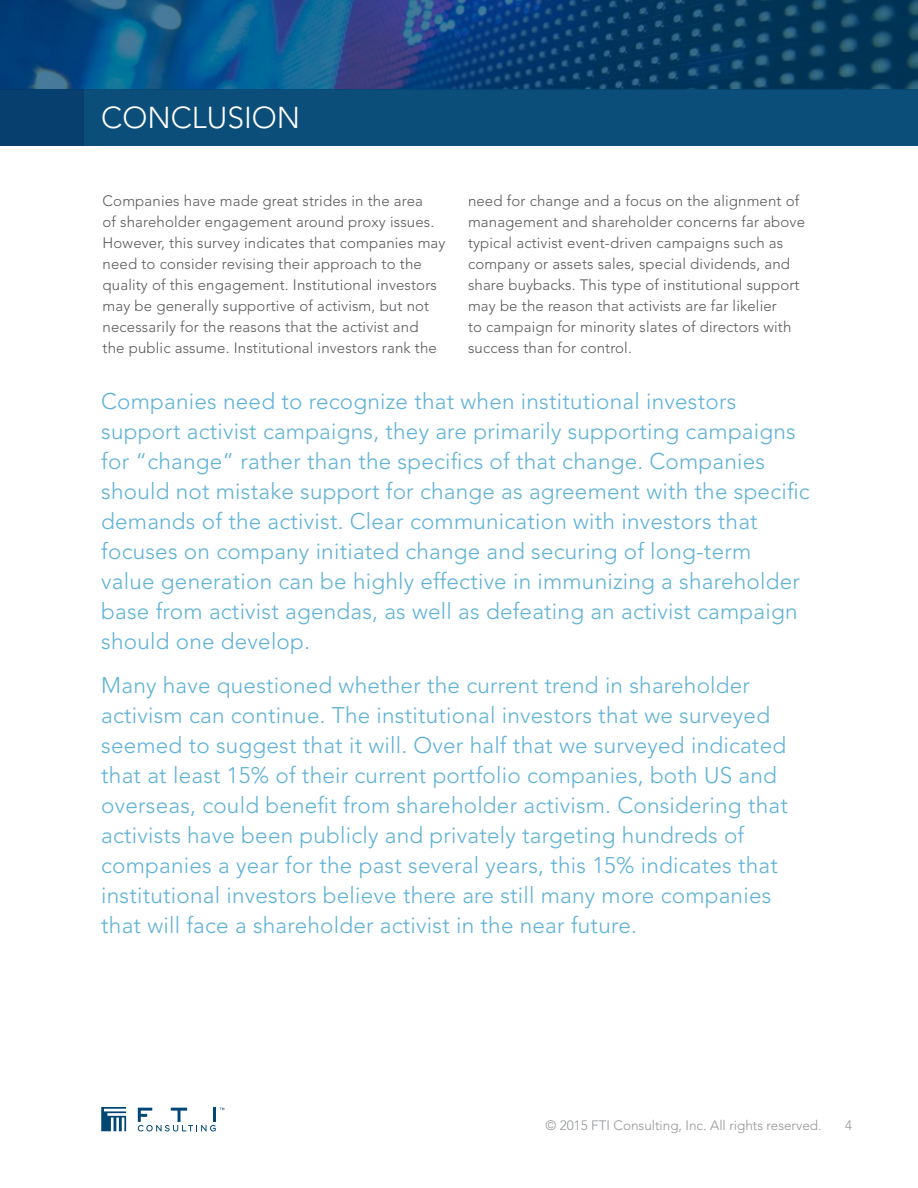
<style>
.page{position:relative;width:918px;height:1188px;background:#fff}
.page>*{position:absolute;margin:0;border:0;box-sizing:border-box;transform-origin:0 0}
.t1{font:300 30px "Avenir LT Std";color:#fff}
.t2{font:300 22.5px/30px "Avenir LT Std";letter-spacing:.01em;color:#5fb2d6}
.t3{font:300 15px/21px "Avenir LT Std";letter-spacing:.01em;color:#58595b}
.t4{font:300 13.5px "Avenir LT Std";color:#939598}
</style>
<div class="page">
<svg style="left:0;top:0;width:918px;height:89px;background:#0e4778"></svg>
<div style="left:0;top:89px;width:918px;height:56px;background:#0b4e7a"></div>
<div style="left:0;top:89px;width:83px;height:56px;background:#07406e"></div>
<svg style="left:101px;top:1107px;width:25px;height:24px"></svg>
<svg style="left:138px;top:1108px;width:86px;height:23px"></svg>
<h1 class="t1" style="left:101px;top:101px;width:200px">Conclusion</h1>
<p class="t3" style="left:103px;top:190px;width:344px">Companies have made great strides in the area<br>of shareholder engagement around proxy issues.<br>H owever, this survey indicates that companies may need to consider revising their approach to the quality of this engagement. I nstitutional investors may be generally supportive of activism, but not necessarily for the reasons that the activist and<br>the public assume. I nstitutional investors rank the</p>
<p class="t3" style="left:468px;top:190px;width:339px">need for change and a focus on the alignment of management and shareholder concerns far above typical activist event-driven campaigns such as company or assets sales, special dividends, and share buybacks. This type of institutional support may be the reason that activists are far likelier<br>to campaign for minority slates of directors with success than for control.</p>
<p class="t2" style="left:101px;top:387px;width:710px">Companies need to recognize that when institutional investors support activist campaigns, they are primarily supporting campaigns for “change” rather than the specifics of that change. Companies should not mistake support for change as agreement with the specific demands of the activist. Clear communication with investors that focuses on company initiated change and securing of long-term value generation can be highly effective in immunizing a shareholder base from activist agendas, as well as defeating an activist campaign should one develop.</p>
<p class="t2" style="left:101px;top:670px;width:688px">Many have questioned whether the current trend in shareholder activism can continue. The institutional investors that we surveyed seemed to suggest that it will. Over half that we surveyed indicated that at least 15% of their current portfolio companies, both US and overseas, could benefit from shareholder activism. Considering that activists have been publicly and privately targeting hundreds of companies a year for the past several years, this 15% indicates that institutional investors believe there are still many more companies that will face a shareholder activist in the near future.</p>
<p class="t4" style="left:545px;top:1117px;width:278px">© 2015 FTI Consulting, I nc. All rights reserved.</p>
<p class="t4" style="left:845px;top:1117px;width:9px">4</p>
</div>
